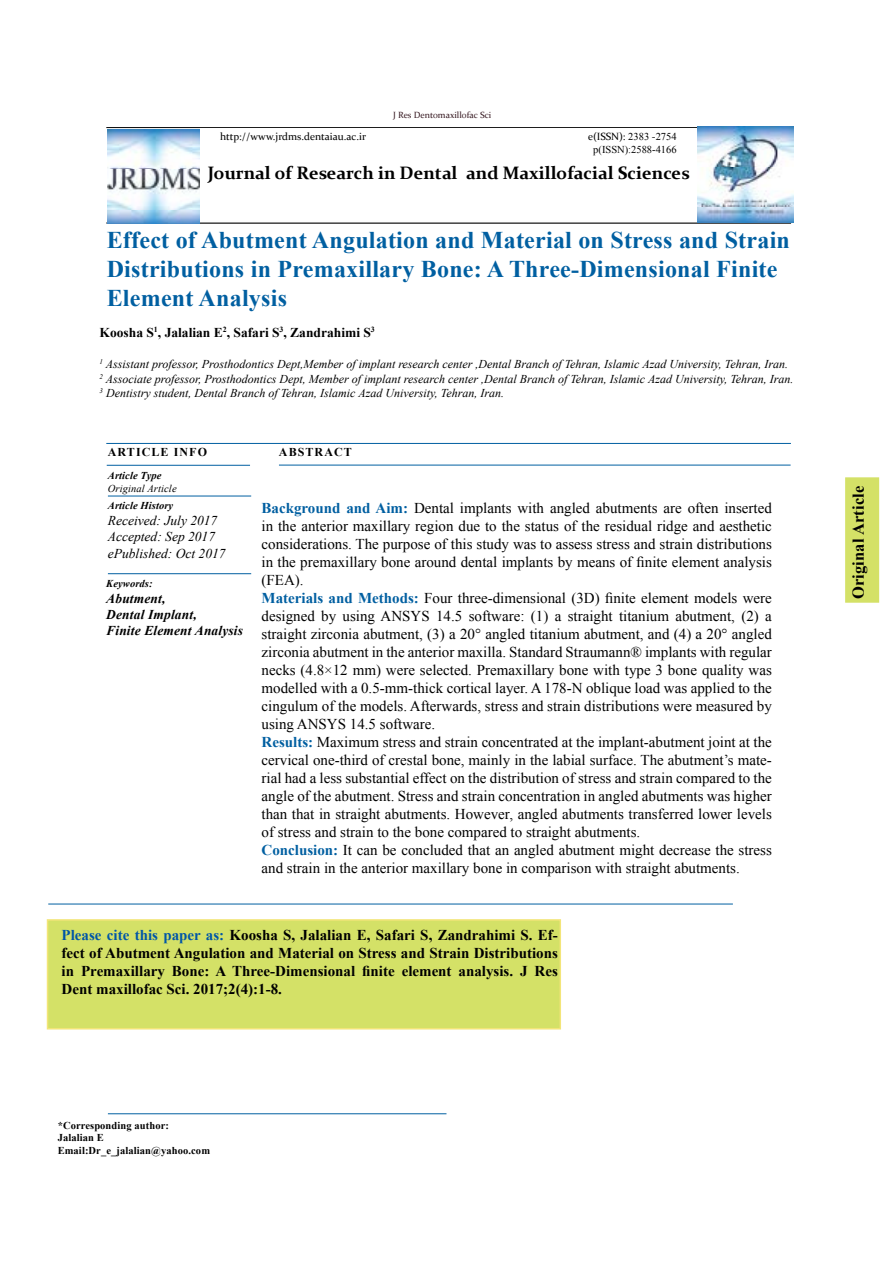
<style>
.page{position:relative;width:893px;height:1263px;background:#fff}
.page>*{position:absolute;margin:0;border:0;box-sizing:border-box;transform-origin:0 0}
.t1{font:700 24px/28.8px "Times New Roman";letter-spacing:.01em;color:#005fa1}
.t2{font:700 18px "Constantia";color:#000}
.t3{font:700 16.5px "Times New Roman";letter-spacing:.01em;color:#000}
.t4{font:15px/18px "Times New Roman";color:#000}
.t5{font:700 15px/18px "Times New Roman";color:#000;text-align:justify}
.t6{font:italic 13.5px/16.2px "Times New Roman";color:#000}
.t7{font:italic 700 13.5px/16.2px "Times New Roman";letter-spacing:.01em;color:#000}
.t8{font:700 13.5px "Times New Roman";color:#000}
.t9{font:italic 12px/14.4px "Times New Roman";color:#000}
.t10{font:700 12px "Times New Roman";letter-spacing:.09em;color:#000}
.t11{font:700 10.5px/12.6px "Times New Roman";letter-spacing:.01em;color:#000}
.t12{font:10.5px "Constantia";color:#000}
.t13{font:italic 700 10.5px "Times New Roman";letter-spacing:.01em;color:#000}
.t14{font:10.5px "Times New Roman";color:#000}
.t15{font:italic 10.5px "Times New Roman";letter-spacing:.01em;color:#000}
.t16{font:9px "Constantia";color:#381b23}
.s1{font-family:"Times New Roman"}
.s2{font-weight:700;color:#005fa1}
.s3{color:#0056a7}
</style>
<div class="page">
<hr style="left:106px;top:127px;width:685px;height:1px;background:#000">
<hr style="left:106px;top:222px;width:685px;height:2px;background:#000">
<hr style="left:106px;top:443px;width:685px;height:1px;background:#005fa1">
<hr style="left:279px;top:465px;width:512px;height:1px;background:#005fa1">
<hr style="left:107px;top:465px;width:143px;height:1px;background:#005fa1">
<hr style="left:108px;top:496px;width:143px;height:1px;background:#005fa1">
<hr style="left:108px;top:573px;width:143px;height:1px;background:#005fa1">
<hr style="left:48px;top:904px;width:685px;height:1px;background:#005fa1">
<div style="left:845px;top:477px;width:34px;height:126px;background:#d4e167;border:2px solid #d4e167"></div>
<hr style="left:108px;top:1113px;width:338px;height:1px;background:#005fa1">
<img style="left:108px;top:130px;width:92px;height:94px">
<img style="left:697px;top:127px;width:96px;height:95px">
<div style="left:47px;top:919px;width:514px;height:110px;background:#d4e167;border:2px solid #f3e579"></div>
<p class="t16" style="left:393px;top:109px;width:100px">J Res Dentomaxillofac Sci</p>
<p class="t12" style="left:220px;top:130px;width:148px">http://www.jrdms.dentaiau.ac.ir</p>
<p class="t12" style="left:588px;top:130px;width:90px">e(ISSN): <span class="s1">2383</span> -<span class="s1">2754</span></p>
<p class="t14" style="left:593px;top:142px;width:85px">p(ISSN):2588-4166</p>
<p class="t2" style="left:208px;top:161px;width:483px">Journal of Research in Dental and Maxillofacial Sciences</p>
<h1 class="t1" style="left:107px;top:225px;width:685px">Effect of Abutment Angulation and Material on Stress and Strain<br>Distributions in Premaxillary Bone: A Three-Dimensional Finite<br>Element Analysis</h1>
<p class="t8" style="left:100px;top:323px;width:277px">Koosha S<sup>1</sup>, Jalalian E<sup>2</sup>, Safari S<sup>3</sup>, Zandrahimi S<sup>3</sup></p>
<p class="t9" style="left:100px;top:357px;width:696px"><sup>1</sup> Assistant professor, Prosthodontics Dept,Member of implant research center ,Dental Branch of Tehran, Islamic Azad University, Tehran, Iran.<br><sup>2</sup> Associate professor, Prosthodontics Dept, Member of implant research center ,Dental Branch of Tehran, Islamic Azad University, Tehran, Iran.<br><sup>3</sup> Dentistry student, Dental Branch of Tehran, Islamic Azad University, Tehran, Iran.</p>
<p class="t10" style="left:108px;top:444px;width:101px">ARTICLE INFO</p>
<p class="t10" style="left:279px;top:444px;width:74px">ABSTRACT</p>
<p class="t13" style="left:108px;top:468px;width:55px">Article Type</p>
<p class="t15" style="left:108px;top:481px;width:70px">Original Article</p>
<p class="t13" style="left:108px;top:498px;width:67px">Article History</p>
<p class="t6" style="left:108px;top:512px;width:119px">Received: July 2017<br>Accepted: Sep 2017 ePublished: Oct 2017</p>
<p class="t13" style="left:106px;top:576px;width:48px">Keywords:</p>
<p class="t7" style="left:106px;top:590px;width:138px">Abutment,<br>Dental Implant,<br>Finite Element Analysis</p>
<p class="t4" style="left:261px;top:498px;width:512px"><span class="s2">Background and Aim:</span> Dental implants with angled abutments are often inserted in the anterior maxillary region due to the status of the residual ridge and aesthetic considerations. The purpose of this study was to assess stress and strain distributions in the premaxillary bone around dental implants by means of finite element analysis (FEA).<br><span class="s2">Materials and Methods:</span> Four three-dimensional (3D) finite element models were designed by using ANSYS 14.5 software: (1) a straight titanium abutment, (2) a straight zirconia abutment, (3) a 20° angled titanium abutment, and (4) a 20° angled zirconia abutment in the anterior maxilla. Standard Straumann® implants with regular necks (4.8×12 mm) were selected. Premaxillary bone with type 3 bone quality was modelled with a 0.5-mm-thick cortical layer. A 178-N oblique load was applied to the cingulum of the models. Afterwards, stress and strain distributions were measured by using ANSYS 14.5 software.<br><span class="s2">Results:</span> Maximum stress and strain concentrated at the implant-abutment joint at the cervical one-third of crestal bone, mainly in the labial surface. The abutment’s mate&shy;rial had a less substantial effect on the distribution of stress and strain compared to the angle of the abutment. Stress and strain concentration in angled abutments was higher than that in straight abutments. However, angled abutments transferred lower levels of stress and strain to the bone compared to straight abutments.<br><span class="s2">Conclusion:</span> It can be concluded that an angled abutment might decrease the stress and strain in the anterior maxillary bone in comparison with straight abutments.</p>
<p class="t5" style="left:62px;top:926px;width:498px"><span class="s3">Please cite this paper as:</span> Koosha S, Jalalian E, Safari S, Zandrahimi S. Ef&shy;fect of Abutment Angulation and Material on Stress and Strain Distributions in Premaxillary Bone: A Three-Dimensional finite element analysis. J Res Dent maxillofac Sci. 2017;2(4):1-8.</p>
<p class="t11" style="left:58px;top:1118px;width:154px">*Corresponding author:<br>Jalalian E<br>Email:Dr_e_jalalian@yahoo.com</p>
<p class="t3" style="left:847px;top:599px;width:115px;rotate:-90deg">Original Article</p>
</div>
